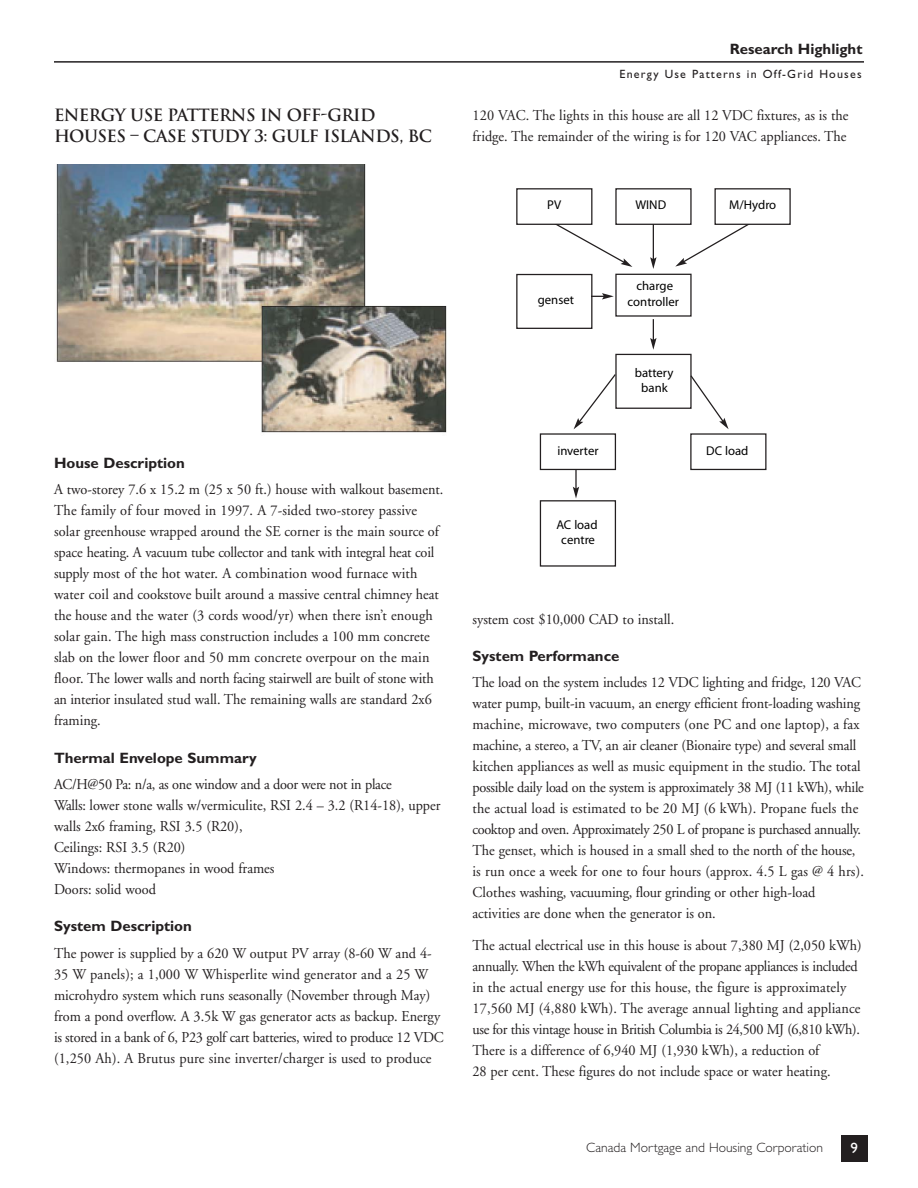
<style>
.page{position:relative;width:918px;height:1188px;background:#fff}
.page>*{position:absolute;margin:0;border:0;box-sizing:border-box;transform-origin:0 0}
.t1{font:700 16.5px/21px "Trajan";letter-spacing:-.035em;color:#231f20}
.t2{font:15px/21px "Adobe Garamond";color:#231f20;scale:.95 1}
.t3{font:700 15px "Gill Sans Std";color:#231f20}
.t4{font:15px "Gill Sans Std";color:#fff}
.t5{font:300 13.5px "Gill Sans Std";color:#231f20}
.t6{font:12.75px/15.3px "Gill Sans";color:#000;text-align:center}
.t7{font:12px "Gill Sans Std";letter-spacing:.1em;color:#231f20}
</style>
<div class="page">
<div style="left:841px;top:1135px;width:27px;height:27px;background:#231f20"></div>
<hr style="left:54px;top:61px;width:810px;height:2px;background:#231f20">
<img style="left:56px;top:164px;width:391px;height:269px">
<svg style="left:556px;top:215px;width:76px;height:52px"></svg>
<svg style="left:675px;top:225px;width:74px;height:42px"></svg>
<svg style="left:650px;top:319px;width:7px;height:31px"></svg>
<hr style="left:653px;top:221px;width:1px;height:38px;background:#231f20">
<svg style="left:650px;top:257px;width:7px;height:12px"></svg>
<hr style="left:575px;top:464px;width:2px;height:25px;background:#231f20">
<svg style="left:573px;top:487px;width:6px;height:11px"></svg>
<div style="left:615px;top:354px;width:77px;height:55px;border:1px solid #231f20"></div>
<div style="left:615px;top:274px;width:77px;height:43px;border:1px solid #231f20"></div>
<div style="left:690px;top:433px;width:77px;height:37px;border:1px solid #231f20"></div>
<div style="left:540px;top:500px;width:76px;height:67px;border:1px solid #231f20"></div>
<svg style="left:689px;top:374px;width:40px;height:55px"></svg>
<div style="left:517px;top:189px;width:74px;height:35px;background:#fff"></div>
<div style="left:516px;top:188px;width:76px;height:37px;border:1px solid #231f20"></div>
<div style="left:617px;top:189px;width:73px;height:35px;background:#fff"></div>
<div style="left:615px;top:188px;width:77px;height:37px;border:1px solid #231f20"></div>
<div style="left:714px;top:188px;width:77px;height:37px;border:1px solid #231f20"></div>
<svg style="left:539px;top:293px;width:78px;height:178px"></svg>
<div style="left:517px;top:275px;width:74px;height:53px;background:#fff"></div>
<div style="left:516px;top:274px;width:76px;height:55px;border:1px solid #231f20"></div>
<p class="t1" style="left:54px;top:105px;width:380px">ENERGY USE PATTERNS IN OFF-GRID<br>HOUSES – CASE STUDY 3: GULF ISLANDS, BC</p>
<p class="t3" style="left:54px;top:457px;width:132px">House Description</p>
<p class="t2" style="left:54px;top:480px;width:411px">A two-storey 7.6 x 15.2 m (25 x 50 ft.) house with walkout basement.<br>The family of four moved in 1997. A 7-sided two-storey passive solar greenhouse wrapped around the SE corner is the main source of space heating. A vacuum tube collector and tank with integral heat coil supply most of the hot water. A combination wood furnace with water coil and cookstove built around a massive central chimney heat the house and the water (3 cords wood/yr) when there isn’t enough solar gain. The high mass construction includes a 100 mm concrete slab on the lower floor and 50 mm concrete overpour on the main floor. The lower walls and north facing stairwell are built of stone with an interior insulated stud wall. The remaining walls are standard 2x6 framing.</p>
<p class="t3" style="left:54px;top:752px;width:204px">Thermal Envelope Summary</p>
<p class="t2" style="left:54px;top:775px;width:408px">AC/H@50 Pa: n/a, as one window and a door were not in place<br>Walls: lower stone walls w/vermiculite, RSI 2.4 – 3.2 (R14-18), upper walls 2x6 framing, RSI 3.5 (R20),<br>Ceilings: RSI 3.5 (R20)<br>Windows: thermopanes in wood frames<br>Doors: solid wood</p>
<p class="t3" style="left:54px;top:920px;width:139px">System Description</p>
<p class="t2" style="left:54px;top:944px;width:412px">The power is supplied by a 620 W output PV array (8-60 W and 4- 35 W panels); a 1,000 W Whisperlite wind generator and a 25 W microhydro system which runs seasonally (November through May) from a pond overflow. A 3.5k W gas generator acts as backup. Energy is stored in a bank of 6, P23 golf cart batteries, wired to produce 12 VDC (1,250 Ah). A Brutus pure sine inverter/charger is used to produce</p>
<p class="t3" style="left:730px;top:43px;width:134px">Research Highlight</p>
<p class="t7" style="left:620px;top:70px;width:244px">Energy Use Patterns in Off-Grid Houses</p>
<p class="t2" style="left:472px;top:106px;width:397px">120 VAC. The lights in this house are all 12 VDC fixtures, as is the fridge. The remainder of the wiring is for 120 VAC appliances. The</p>
<p class="t6" style="left:547px;top:199px;width:15px">PV</p>
<p class="t6" style="left:635px;top:199px;width:32px">WIND</p>
<p class="t6" style="left:729px;top:199px;width:48px">M/Hydro</p>
<p class="t6" style="left:538px;top:294px;width:38px">genset</p>
<p class="t6" style="left:557px;top:444px;width:43px">inverter</p>
<p class="t6" style="left:557px;top:518px;width:43px">AC load centre</p>
<p class="t6" style="left:628px;top:280px;width:53px">charge controller</p>
<p class="t6" style="left:635px;top:366px;width:40px">battery bank</p>
<p class="t6" style="left:706px;top:444px;width:44px">DC load</p>
<p class="t2" style="left:472px;top:610px;width:214px">system cost $10,000 CAD to install.</p>
<p class="t3" style="left:472px;top:650px;width:149px">System Performance</p>
<p class="t2" style="left:472px;top:673px;width:414px">The load on the system includes 12 VDC lighting and fridge, 120 VAC water pump, built-in vacuum, an energy efficient front-loading washing machine, microwave, two computers (one PC and one laptop), a fax machine, a stereo, a TV, an air cleaner (Bionaire type) and several small kitchen appliances as well as music equipment in the studio. The total possible daily load on the system is approximately 38 MJ (11 kWh), while the actual load is estimated to be 20 MJ (6 kWh). Propane fuels the cooktop and oven. Approximately 250 L of propane is purchased annually.<br>The genset, which is housed in a small shed to the north of the house, is run once a week for one to four hours (approx. 4.5 L gas @ 4 hrs).<br>Clothes washing, vacuuming, flour grinding or other high-load activities are done when the generator is on.</p>
<p class="t2" style="left:472px;top:936px;width:411px">The actual electrical use in this house is about 7,380 MJ (2,050 kWh) annually. When the kWh equivalent of the propane appliances is included in the actual energy use for this house, the figure is approximately 17,560 MJ (4,880 kWh). The average annual lighting and appliance use for this vintage house in British Columbia is 24,500 MJ (6,810 kWh).<br>There is a difference of 6,940 MJ (1,930 kWh), a reduction of<br>28 per cent. These figures do not include space or water heating.</p>
<p class="t5" style="left:586px;top:1142px;width:238px">Canada Mortgage and Housing Corporation</p>
<p class="t4" style="left:850px;top:1142px;width:9px">9</p>
</div>
